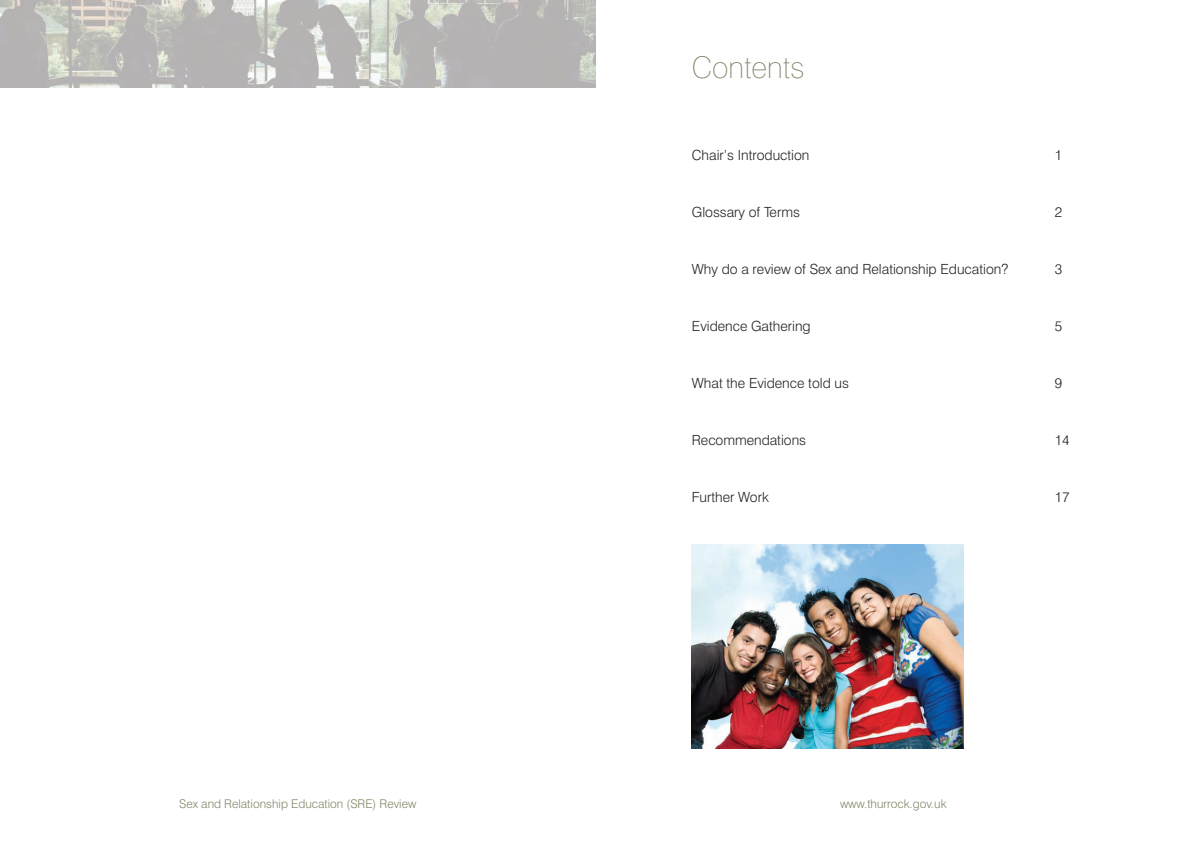
<style>
.page{position:relative;width:1191px;height:842px;background:#fff}
.page>*{position:absolute;margin:0;border:0;box-sizing:border-box;transform-origin:0 0}
.t1{font:100 30px "Swiss 721 BT";color:#7e8766}
.t2{font:300 14px "Swiss 721 BT";color:#231f20}
.t3{font:300 12px "Swiss 721 BT";color:#7e8766}
</style>
<div class="page">
<img style="left:692px;top:544px;width:271px;height:204px">
<img style="left:0;top:0;width:369px;height:87px">
<img style="left:369px;top:0;width:226px;height:87px">
<h1 class="t1" style="left:692px;top:57px;width:114px">Contents</h1>
<p class="t2" style="left:692px;top:150px;width:119px">Chair’s Introduction</p>
<p class="t2" style="left:1054px;top:150px;width:9px">1</p>
<p class="t2" style="left:692px;top:207px;width:109px">Glossary of Terms</p>
<p class="t2" style="left:1054px;top:207px;width:9px">2</p>
<p class="t2" style="left:692px;top:264px;width:318px">Why do a review of Sex and Relationship Education?</p>
<p class="t2" style="left:1054px;top:264px;width:9px">3</p>
<p class="t2" style="left:692px;top:321px;width:120px">Evidence Gathering</p>
<p class="t2" style="left:1054px;top:321px;width:9px">5</p>
<p class="t2" style="left:692px;top:378px;width:159px">What the Evidence told us</p>
<p class="t2" style="left:1054px;top:378px;width:9px">9</p>
<p class="t2" style="left:692px;top:435px;width:116px">Recommendations</p>
<p class="t2" style="left:1054px;top:435px;width:16px">14</p>
<p class="t2" style="left:692px;top:492px;width:78px">Further Work</p>
<p class="t2" style="left:1054px;top:492px;width:16px">17</p>
<p class="t3" style="left:179px;top:799px;width:239px">Sex and Relationship Education (SRE) Review</p>
<p class="t3" style="left:840px;top:799px;width:108px">www.thurrock.gov.uk</p>
</div>
